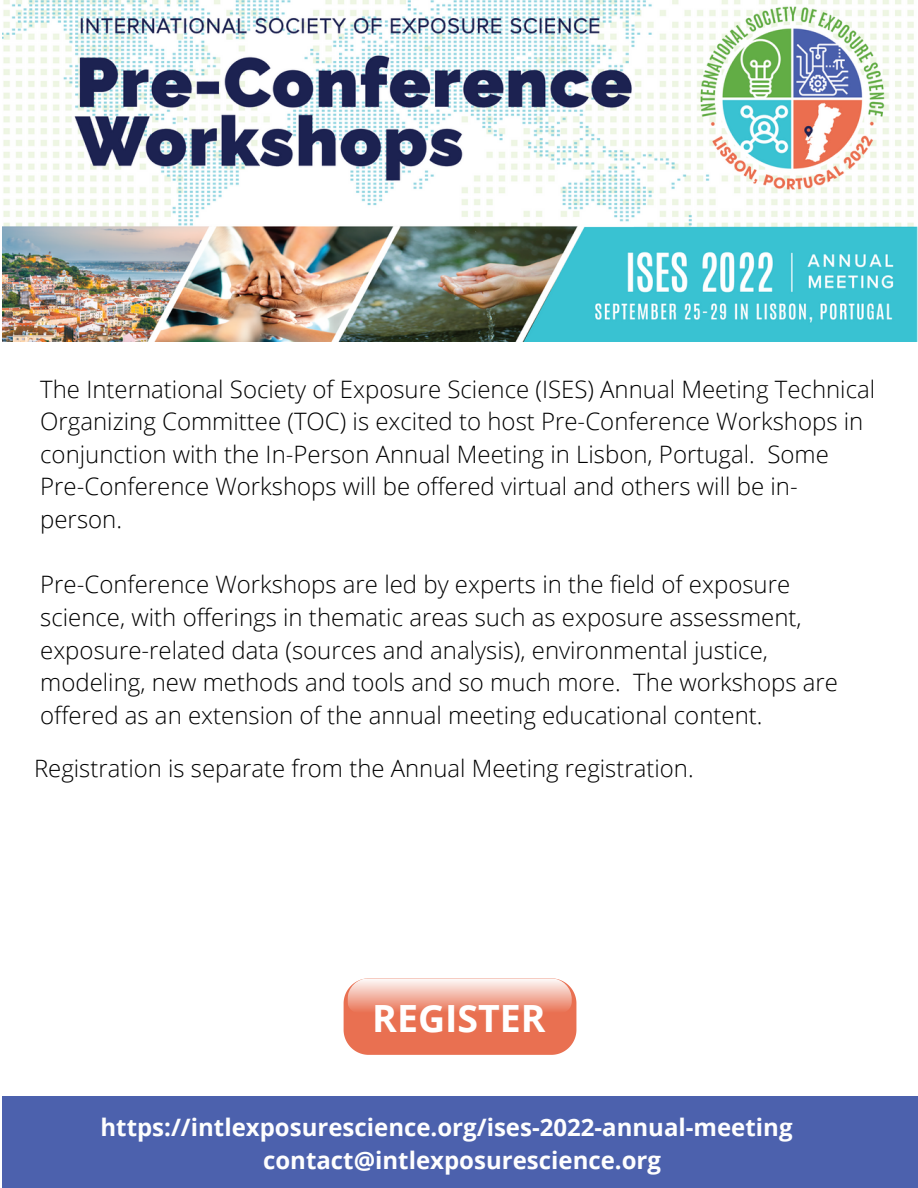
<style>
.page{position:relative;width:918px;height:1188px;background:#fff}
.page>*{position:absolute;margin:0;border:0;box-sizing:border-box;transform-origin:0 0}
.t1{font:700 37.5px "Open Sans";color:#fff}
.t2{font:300 24px/32.7px "Open Sans";color:#000}
.t3{font:700 24px/32.7px "Open Sans";color:#fefefe}
</style>
<div class="page">
<img style="left:2px;top:0;width:916px;height:341px">
<svg style="left:344px;top:978px;width:232px;height:77px;background:#ed917a"></svg>
<div style="left:2px;top:1096px;width:916px;height:92px;background:#4c61ad"></div>
<p class="t2" style="left:40px;top:372px;width:837px">The International Society of Exposure Science (ISES) Annual Meeting Technical Organizing Committee (TOC) is excited to host Pre-Conference Workshops in conjunction with the In-Person Annual Meeting in Lisbon, Portugal. Some Pre-Conference Workshops will be offered virtual and others will be in&shy;person.</p>
<p class="t2" style="left:40px;top:568px;width:799px">Pre-Conference Workshops are led by experts in the field of exposure science, with offerings in thematic areas such as exposure assessment, exposure-related data (sources and analysis), environmental justice, modeling, new methods and tools and so much more. The workshops are offered as an extension of the annual meeting educational content.</p>
<p class="t2" style="left:34px;top:752px;width:661px">Registration is separate from the Annual Meeting registration.</p>
<p class="t1" style="left:372px;top:992px;width:175px">REGISTER</p>
<p class="t3" style="left:263px;top:1110px;width:531px;text-indent:-163px">https://intlexposurescience.org/ises-2022-annual-meeting contact@intlexposurescience.org</p>
</div>
